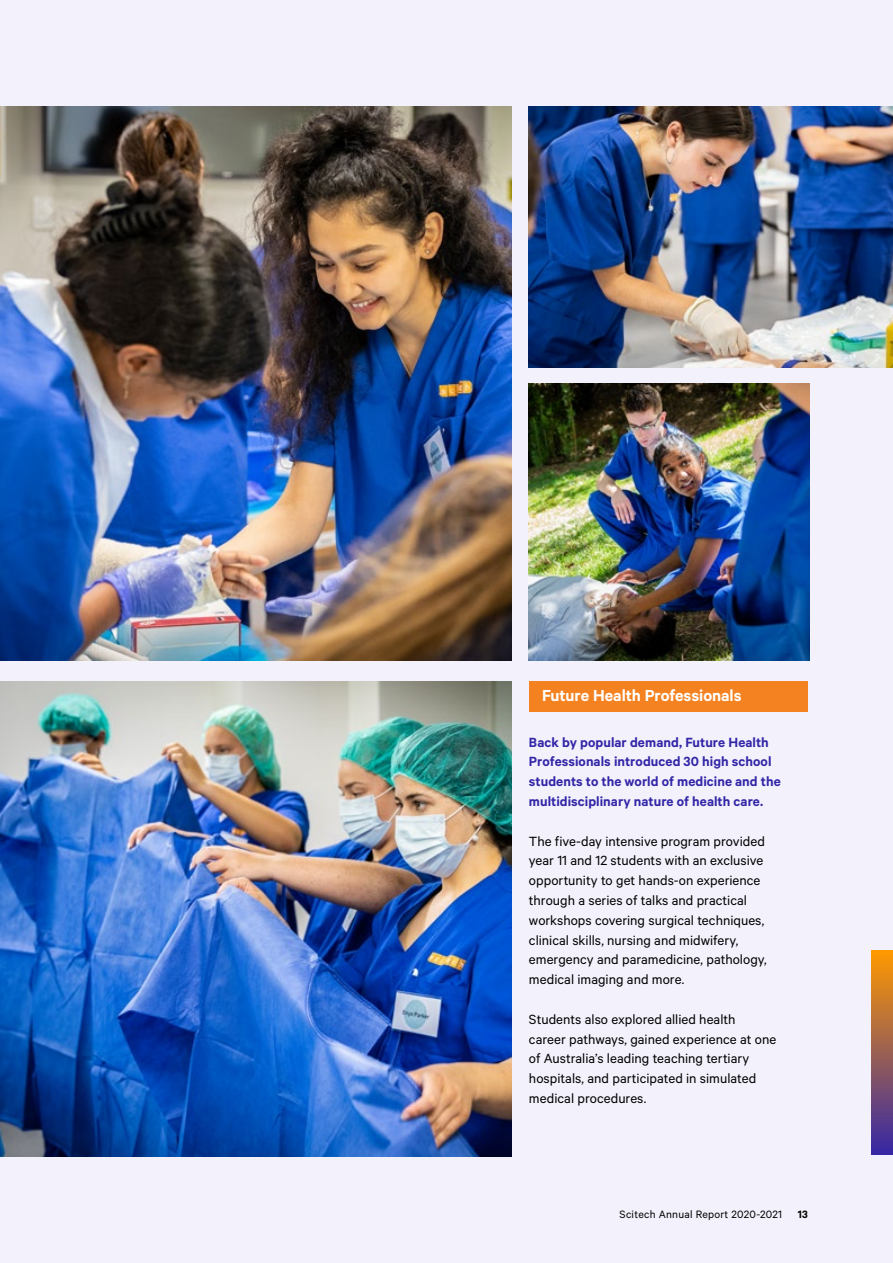
<style>
.page{position:relative;width:893px;height:1263px;background:#f3f2fc}
.page>*{position:absolute;margin:0;border:0;box-sizing:border-box;transform-origin:0 0}
.t1{font:600 18px "Calibre";letter-spacing:-.005em;color:#fff}
.t2{font:15px/19.8px "Calibre";color:#000}
.t3{font:600 15px/19.8px "Calibre";letter-spacing:.005em;color:#3326a7}
.t4{font:12px "Calibre";letter-spacing:.02em;color:#000}
.t5{font:600 12px "Calibre";color:#000}
</style>
<div class="page">
<div style="left:529px;top:681px;width:279px;height:31px;background:#f58220"></div>
<img style="left:0;top:681px;width:512px;height:476px">
<img style="left:0;top:106px;width:512px;height:555px">
<img style="left:529px;top:106px;width:364px;height:262px">
<img style="left:529px;top:383px;width:280px;height:278px">
<div style="left:872px;top:950px;width:21px;height:204px;background:linear-gradient(to bottom,#ff9a00,#3728a4)"></div>
<p class="t1" style="left:542px;top:685px;width:201px">Future Health Professionals</p>
<p class="t3" style="left:529px;top:731px;width:253px">Back by popular demand, Future Health Professionals introduced 30 high school students to the world of medicine and the multidisciplinary nature of health care.</p>
<p class="t2" style="left:529px;top:830px;width:239px">The five-day intensive program provided year 11 and 12 students with an exclusive opportunity to get hands-on experience through a series of talks and practical workshops covering surgical techniques, clinical skills, nursing and midwifery, emergency and paramedicine, pathology, medical imaging and more.</p>
<p class="t2" style="left:529px;top:1009px;width:249px">Students also explored allied health<br>career pathways, gained experience at one of Australia’s leading teaching tertiary hospitals, and participated in simulated medical procedures.</p>
<p class="t4" style="left:620px;top:1207px;width:164px">Scitech Annual Report 2020-2021</p>
<p class="t5" style="left:798px;top:1207px;width:12px">13</p>
</div>
